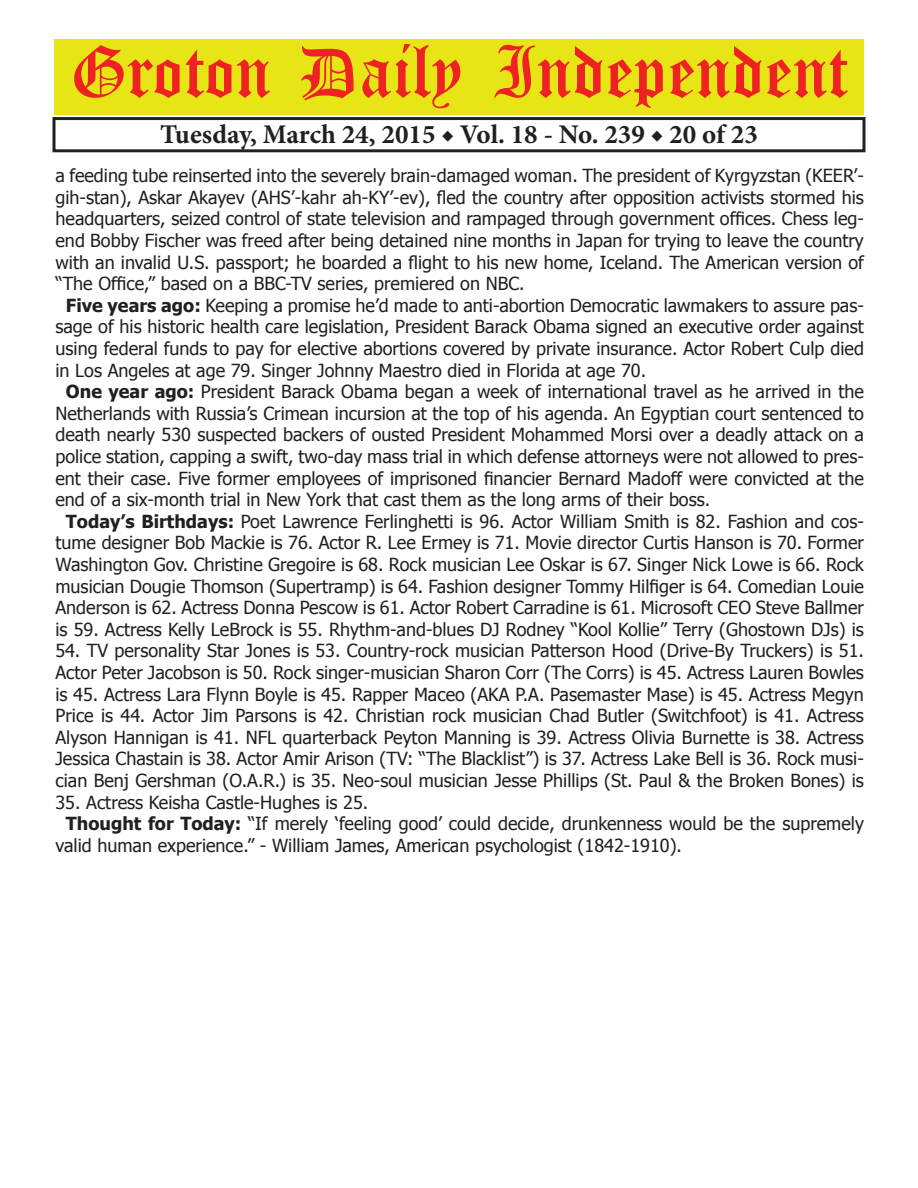
<style>
.page{position:relative;width:918px;height:1188px;background:#fff}
.page>*{position:absolute;margin:0;border:0;box-sizing:border-box;transform-origin:0 0}
.t1{font:54px "Old English Five";color:#ee2123}
.t2{font:700 27px "Minion Pro";color:#231f20}
.t3{font:18px/21.6px "Tahoma";color:#231f20;text-align:justify}
.s1{font-weight:700}
</style>
<div class="page">
<div style="left:52px;top:117px;width:814px;height:35px;border:3px solid #231f20"></div>
<div style="left:54px;top:40px;width:810px;height:75px;background:#e7e515"></div>
<h1 class="t1" style="left:70px;top:47px;width:779px">Groton Daily Independent</h1>
<h2 class="t2" style="left:160px;top:116px;width:599px">Tuesday, March 24, 2015 ◆ Vol. 18 - No. 239 ◆ 20 of 23</h2>
<p class="t3" style="left:56px;top:164px;width:810px">a feeding tube reinserted into the severely brain-damaged woman. The president of Kyrgyzstan (KEER’-</p>
<p class="t3" style="left:56px;top:186px;width:810px">gih-stan), Askar Akayev (AHS’-kahr ah-KY’-ev), fled the country after opposition activists stormed his</p>
<p class="t3" style="left:56px;top:207px;width:810px">headquarters, seized control of state television and rampaged through government offices. Chess leg-</p>
<p class="t3" style="left:56px;top:229px;width:810px">end Bobby Fischer was freed after being detained nine months in Japan for trying to leave the country</p>
<p class="t3" style="left:56px;top:250px;width:810px">with an invalid U.S. passport; he boarded a flight to his new home, Iceland. The American version of</p>
<p class="t3" style="left:56px;top:272px;width:471px">“The Office,” based on a BBC-TV series, premiered on NBC.</p>
<p class="t3" style="left:66px;top:294px;width:799px"><span class="s1">Five years ago:</span> Keeping a promise he’d made to anti-abortion Democratic lawmakers to assure pas-</p>
<p class="t3" style="left:55px;top:315px;width:810px">sage of his historic health care legislation, President Barack Obama signed an executive order against</p>
<p class="t3" style="left:55px;top:337px;width:810px">using federal funds to pay for elective abortions covered by private insurance. Actor Robert Culp died</p>
<p class="t3" style="left:55px;top:358px;width:592px">in Los Angeles at age 79. Singer Johnny Maestro died in Florida at age 70.</p>
<p class="t3" style="left:66px;top:380px;width:800px"><span class="s1">One year ago:</span> President Barack Obama began a week of international travel as he arrived in the</p>
<p class="t3" style="left:55px;top:402px;width:810px">Netherlands with Russia’s Crimean incursion at the top of his agenda. An Egyptian court sentenced to</p>
<p class="t3" style="left:55px;top:423px;width:810px">death nearly 530 suspected backers of ousted President Mohammed Morsi over a deadly attack on a</p>
<p class="t3" style="left:55px;top:445px;width:810px">police station, capping a swift, two-day mass trial in which defense attorneys were not allowed to pres-</p>
<p class="t3" style="left:55px;top:466px;width:810px">ent their case. Five former employees of imprisoned financier Bernard Madoff were convicted at the</p>
<p class="t3" style="left:55px;top:488px;width:656px">end of a six-month trial in New York that cast them as the long arms of their boss.</p>
<p class="t3" style="left:66px;top:510px;width:799px"><span class="s1">Today’s Birthdays:</span> Poet Lawrence Ferlinghetti is 96. Actor William Smith is 82. Fashion and cos-</p>
<p class="t3" style="left:55px;top:531px;width:810px">tume designer Bob Mackie is 76. Actor R. Lee Ermey is 71. Movie director Curtis Hanson is 70. Former</p>
<p class="t3" style="left:55px;top:553px;width:810px">Washington Gov. Christine Gregoire is 68. Rock musician Lee Oskar is 67. Singer Nick Lowe is 66. Rock</p>
<p class="t3" style="left:55px;top:574px;width:810px">musician Dougie Thomson (Supertramp) is 64. Fashion designer Tommy Hilfiger is 64. Comedian Louie</p>
<p class="t3" style="left:55px;top:596px;width:810px">Anderson is 62. Actress Donna Pescow is 61. Actor Robert Carradine is 61. Microsoft CEO Steve Ballmer</p>
<p class="t3" style="left:55px;top:618px;width:810px">is 59. Actress Kelly LeBrock is 55. Rhythm-and-blues DJ Rodney “Kool Kollie” Terry (Ghostown DJs) is</p>
<p class="t3" style="left:55px;top:639px;width:810px">54. TV personality Star Jones is 53. Country-rock musician Patterson Hood (Drive-By Truckers) is 51.<br>Actor Peter Jacobson is 50. Rock singer-musician Sharon Corr (The Corrs) is 45. Actress Lauren Bowles is 45. Actress Lara Flynn Boyle is 45. Rapper Maceo (AKA P.A. Pasemaster Mase) is 45. Actress Megyn Price is 44. Actor Jim Parsons is 42. Christian rock musician Chad Butler (Switchfoot) is 41. Actress Alyson Hannigan is 41. NFL quarterback Peyton Manning is 39. Actress Olivia Burnette is 38. Actress Jessica Chastain is 38. Actor Amir Arison (TV: “The Blacklist”) is 37. Actress Lake Bell is 36. Rock musi&shy;cian Benj Gershman (O.A.R.) is 35. Neo-soul musician Jesse Phillips (St. Paul &amp; the Broken Bones) is</p>
<p class="t3" style="left:55px;top:790px;width:314px">35. Actress Keisha Castle-Hughes is 25.</p>
<p class="t3" style="left:66px;top:812px;width:799px"><span class="s1">Thought for Today:</span> “If merely ‘feeling good’ could decide, drunkenness would be the supremely</p>
<p class="t3" style="left:55px;top:834px;width:628px">valid human experience.” - William James, American psychologist (1842-1910).</p>
</div>
